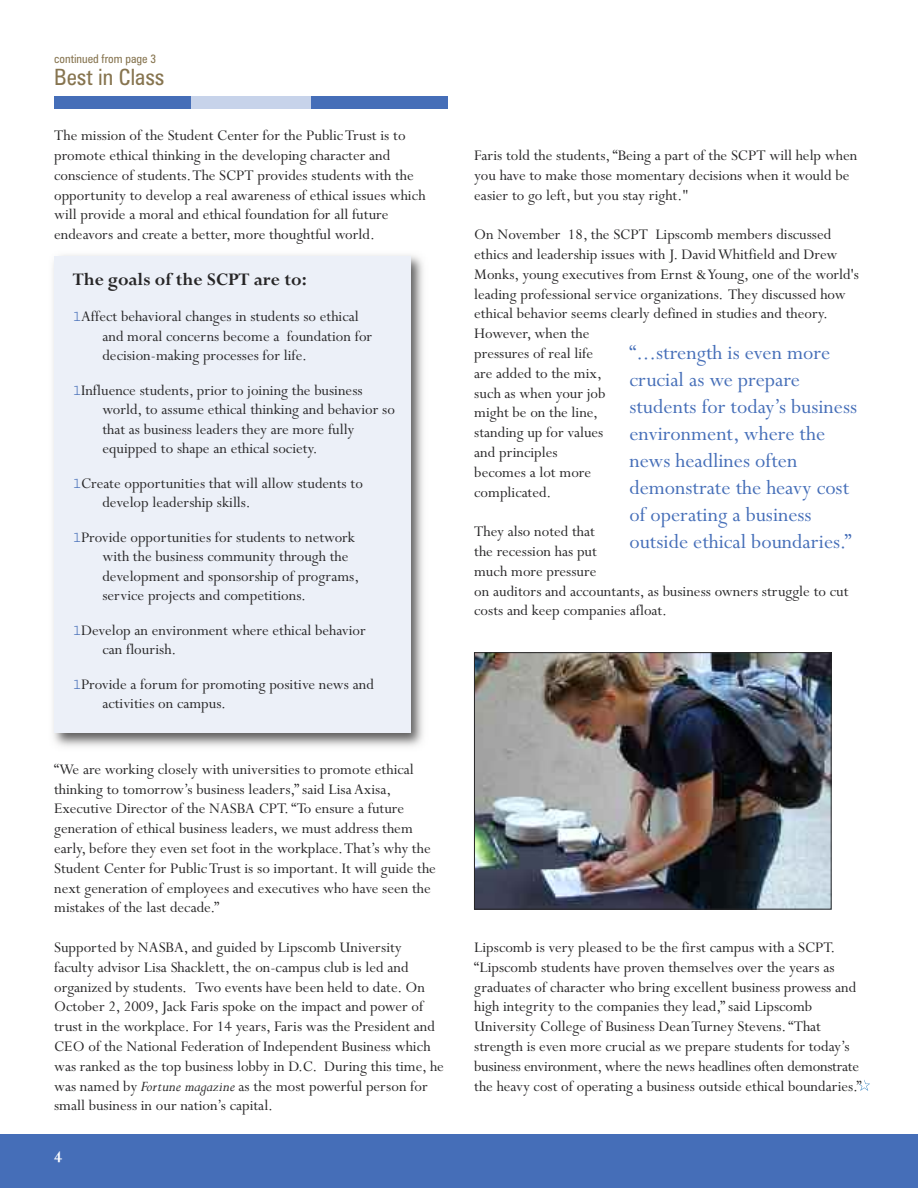
<style>
.page{position:relative;width:918px;height:1188px;background:#fff}
.page>*{position:absolute;margin:0;border:0;box-sizing:border-box;transform-origin:0 0}
.t1{font:22.5px/27px "Perpetua";color:#456eb8}
.t2{font:condensed 22.5px "Zurich BT";color:#86744f}
.t3{font:700 19.5px "Perpetua";color:#272627}
.t4{font:700 18px "Perpetua";color:#fff}
.t5{font:16.5px/19.8px "Perpetua";color:#272627}
.t6{font:condensed 12px "Zurich BT";color:#86744f}
.s1{font-family:"Courier";font-size:15px;color:#456eb8}
.s2{font-style:italic}
</style>
<div class="page">
<div style="left:0;top:1134px;width:918px;height:54px;background:#456eb8"></div>
<div style="left:54px;top:96px;width:393px;height:13px;background:#456eb8"></div>
<div style="left:191px;top:96px;width:119px;height:13px;background:#c7d3ea"></div>
<img style="left:53px;top:255px;width:370px;height:492px">
<div style="left:54px;top:257px;width:356px;height:476px;background:#ecf0f8"></div>
<img style="left:476px;top:654px;width:354px;height:254px">
<div style="left:474px;top:652px;width:358px;height:258px;border:1px solid #272627"></div>
<svg style="left:859px;top:1080px;width:11px;height:11px"></svg>
<p class="t6" style="left:54px;top:52px;width:103px">continued from page 3</p>
<h1 class="t2" style="left:54px;top:65px;width:112px">Best in Class</h1>
<p class="t5" style="left:54px;top:125px;width:373px">The mission of the Student Center for the PublicTrust is to promote ethical thinking in the developing character and conscience of students.The SCPT provides students with the opportunity to develop a real awareness of ethical issues which will provide a moral and ethical foundation for all future endeavors and create a better, more thoughtful world.</p>
<p class="t3" style="left:73px;top:267px;width:236px">The goals of the SCPT are to:</p>
<p class="t5" style="left:102px;top:306px;width:271px;text-indent:-30px"><span class="s1">l</span>Affect behavioral changes in students so ethical and moral concerns become a foundation for decision-making processes for life.</p>
<p class="t5" style="left:102px;top:379px;width:294px;text-indent:-30px"><span class="s1">l</span>Influence students, prior to joining the business world, to assume ethical thinking and behavior so that as business leaders they are more fully equipped to shape an ethical society.</p>
<p class="t5" style="left:102px;top:472px;width:262px;text-indent:-30px"><span class="s1">l</span>Create opportunities that will allow students to develop leadership skills.</p>
<p class="t5" style="left:102px;top:526px;width:258px;text-indent:-30px"><span class="s1">l</span>Provide opportunities for students to network with the business community through the development and sponsorship of programs, service projects and competitions.</p>
<p class="t5" style="left:102px;top:619px;width:265px;text-indent:-30px"><span class="s1">l</span>Develop an environment where ethical behavior can flourish.</p>
<p class="t5" style="left:102px;top:673px;width:273px;text-indent:-30px"><span class="s1">l</span>Provide a forum for promoting positive news and activities on campus.</p>
<p class="t5" style="left:54px;top:758px;width:383px">“We are working closely with universities to promote ethical thinking to tomorrow’s business leaders,” said Lisa Axisa, Executive Director of the NASBA CPT.“To ensure a future generation of ethical business leaders, we must address them early, before they even set foot in the workplace.That’s why the Student Center for PublicTrust is so important. It will guide the next generation of employees and executives who have seen the mistakes of the last decade.”</p>
<p class="t5" style="left:54px;top:936px;width:391px">Supported by NASBA, and guided by Lipscomb University faculty advisor Lisa Shacklett, the on-campus club is led and organized by students. Two events have been held to date. On October 2, 2009, Jack Faris spoke on the impact and power of trust in the workplace. For 14 years, Faris was the President and CEO of the National Federation of Independent Business which was ranked as the top business lobby in D.C. During this time, he was named by <span class="s2">Fortune magazine</span> as the most powerful person for small business in our nation’s capital.</p>
<p class="t4" style="left:54px;top:1145px;width:10px">4</p>
<p class="t5" style="left:474px;top:145px;width:385px">Faris told the students,“Being a part of the SCPT will help when you have to make those momentary decisions when it would be easier to go left, but you stay right."</p>
<p class="t5" style="left:474px;top:224px;width:386px">On November 18, the SCPT Lipscomb members discussed ethics and leadership issues with J. DavidWhitfield and Drew Monks, young executives from Ernst &amp;Young, one of the world's leading professional service organizations. They discussed how ethical behavior seems clearly defined in studies and theory.<br>However, when the<br>pressures of real life<br>are added to the mix,<br>such as when your job<br>might be on the line,<br>standing up for values<br>and principles<br>becomes a lot more<br>complicated.</p>
<p class="t5" style="left:474px;top:521px;width:376px">They also noted that<br>the recession has put<br>much more pressure<br>on auditors and accountants, as business owners struggle to cut costs and keep companies afloat.</p>
<h1 class="t1" style="left:629px;top:338px;width:229px">“...strength is even more crucial as we prepare students for today’s business environment, where the news headlines often demonstrate the heavy cost of operating a business outside ethical boundaries.”</h1>
<p class="t5" style="left:474px;top:936px;width:389px">Lipscomb is very pleased to be the first campus with a SCPT. “Lipscomb students have proven themselves over the years as graduates of character who bring excellent business prowess and high integrity to the companies they lead,” said Lipscomb University College of Business DeanTurney Stevens.“That strength is even more crucial as we prepare students for today’s business environment, where the news headlines often demonstrate the heavy cost of operating a business outside ethical boundaries.”</p>
</div>
